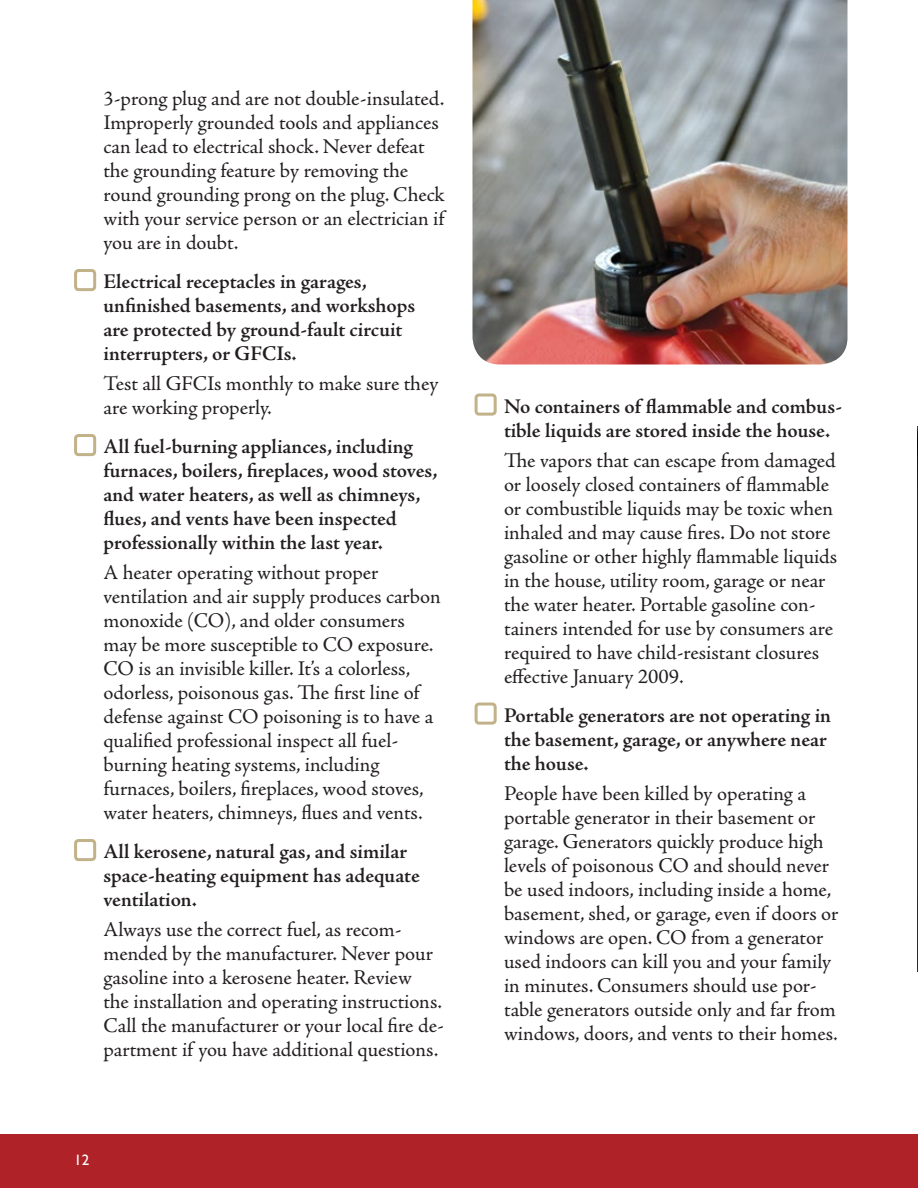
<style>
.page{position:relative;width:918px;height:1188px;background:#fff}
.page>*{position:absolute;margin:0;border:0;box-sizing:border-box;transform-origin:0 0}
.Body_Text{font:21px/24px "Adobe Jenson Pro";letter-spacing:-.005em;color:#231f20}
.Body_Text-2{font:600 21px/24px "Adobe Jenson Pro";letter-spacing:-.005em;color:#231f20}
.t1{font:15px "Humanist 521 BT";color:#fff}
</style>
<div class="page">
<img style="left:917px;top:427px;width:1px;height:545px">
<div style="left:74px;top:269px;width:22px;height:22px;border:3px solid #c1b28a;border-radius:3px"></div>
<div style="left:74px;top:434px;width:22px;height:22px;border:3px solid #c1b28a;border-radius:3px"></div>
<div style="left:74px;top:839px;width:22px;height:22px;border:3px solid #c1b28a;border-radius:3px"></div>
<div style="left:475px;top:394px;width:22px;height:22px;border:3px solid #c1b28a;border-radius:3px"></div>
<div style="left:475px;top:703px;width:22px;height:22px;border:3px solid #c1b28a;border-radius:3px"></div>
<img style="left:472px;top:0;width:376px;height:364px">
<div style="left:0;top:1134px;width:918px;height:54px;background:#af2227"></div>
<p class="Body_Text" style="left:104px;top:87px;width:343px">3-prong plug and are not double-insulated.<br>Improperly grounded tools and appliances can lead to electrical shock. Never defeat the grounding feature by removing the round grounding prong on the plug. Check with your service person or an electrician if you are in doubt.</p>
<p class="Body_Text-2" style="left:104px;top:270px;width:313px">Electrical receptacles in garages, unfinished basements, and workshops are protected by ground-fault circuit interrupters, or GFCIs.</p>
<p class="Body_Text" style="left:104px;top:372px;width:337px">Test all GFCIs monthly to make sure they are working properly.</p>
<p class="Body_Text-2" style="left:104px;top:435px;width:336px">All fuel-burning appliances, including furnaces, boilers, fireplaces, wood stoves, and water heaters, as well as chimneys, flues, and vents have been inspected professionally within the last year.</p>
<p class="Body_Text" style="left:104px;top:561px;width:339px">A heater operating without proper ventilation and air supply produces carbon monoxide (CO), and older consumers may be more susceptible to CO exposure.<br>CO is an invisible killer. It’s a colorless, odorless, poisonous gas. The first line of defense against CO poisoning is to have a qualified professional inspect all fuel&shy;burning heating systems, including furnaces, boilers, fireplaces, wood stoves, water heaters, chimneys, flues and vents.</p>
<p class="Body_Text-2" style="left:104px;top:840px;width:318px">All kerosene, natural gas, and similar space-heating equipment has adequate ventilation.</p>
<p class="Body_Text" style="left:104px;top:918px;width:342px">Always use the correct fuel, as recom&shy;mended by the manufacturer. Never pour gasoline into a kerosene heater. Review<br>the installation and operating instructions.<br>Call the manufacturer or your local fire de&shy;partment if you have additional questions.</p>
<p class="t1" style="left:74px;top:1151px;width:17px">12</p>
<p class="Body_Text-2" style="left:504px;top:394px;width:339px">No containers of flammable and combus&shy;tible liquids are stored inside the house.</p>
<p class="Body_Text" style="left:504px;top:448px;width:335px">The vapors that can escape from damaged or loosely closed containers of flammable or combustible liquids may be toxic when inhaled and may cause fires. Do not store gasoline or other highly flammable liquids in the house, utility room, garage or near the water heater. Portable gasoline con&shy;tainers intended for use by consumers are required to have child-resistant closures effective January 2009.</p>
<p class="Body_Text-2" style="left:504px;top:703px;width:329px">Portable generators are not operating in the basement, garage, or anywhere near the house.</p>
<p class="Body_Text" style="left:504px;top:781px;width:336px">People have been killed by operating a portable generator in their basement or garage. Generators quickly produce high levels of poisonous CO and should never be used indoors, including inside a home, basement, shed, or garage, even if doors or windows are open. CO from a generator used indoors can kill you and your family in minutes. Consumers should use por&shy;table generators outside only and far from windows, doors, and vents to their homes.</p>
</div>
